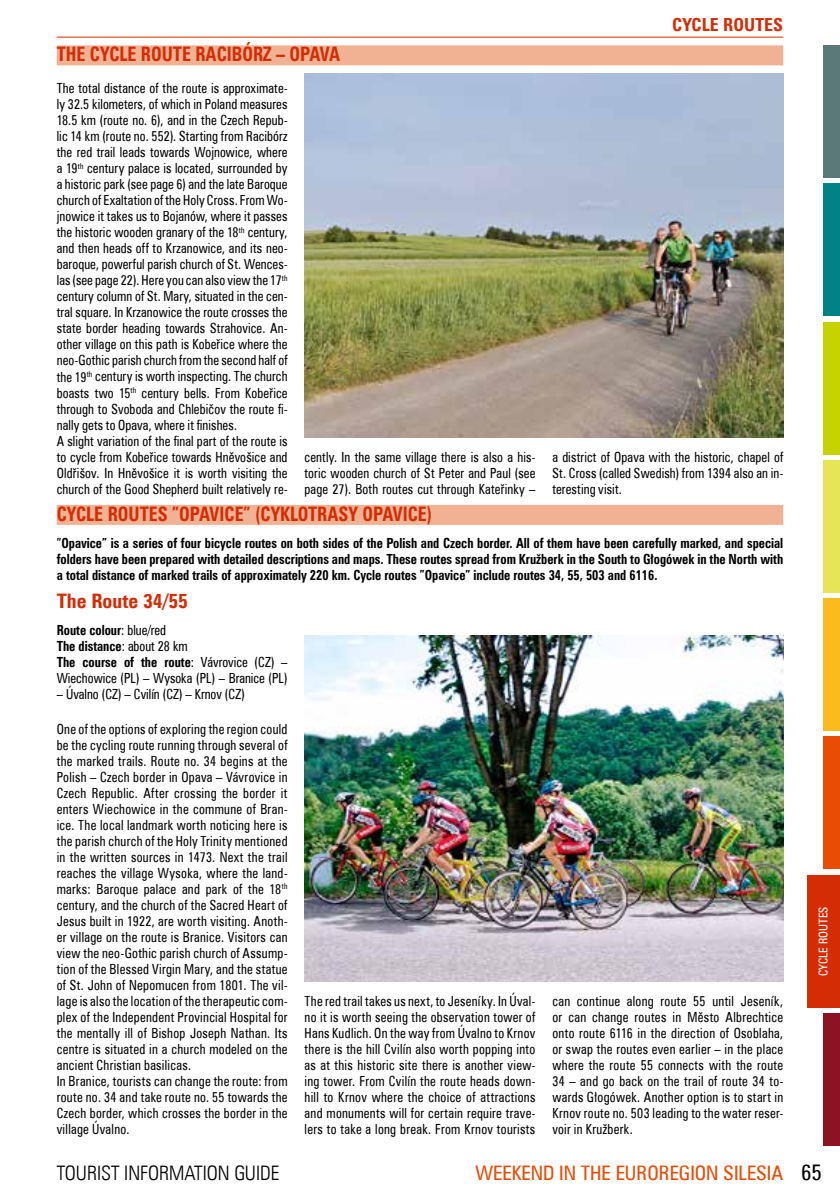
<style>
.page{position:relative;width:840px;height:1191px;background:#fff}
.page>*{position:absolute;margin:0;border:0;box-sizing:border-box;transform-origin:0 0}
.t1{font:700 20px "Zurich Cn EU";color:#d42d06;scale:.9 1}
.t2{font:20px "Zurich Cn EU";color:#e94c05}
.t3{font:20px "Zurich Lt Cn EU";color:#000}
.t4{font:700 20px "Zurich Cn EU";color:#d42d06}
.t5{font:700 18px "Zurich Cn EU";color:#d42d06}
.t6{font:14px/16px "Zurich Cn EU";letter-spacing:.02em;color:#000;text-align:justify;scale:.9 1}
.t7{font:700 14px/16px "Zurich Cn EU";color:#000;text-align:justify;scale:.9 1}
.t8{font:14px/16px "Zurich Cn EU";color:#000;scale:.9 1}
.t9{font:12px "Zurich Cn EU";color:#fff}
.s1{font-weight:400}
.s2{font-weight:700}
.s3{font-size:22px;color:#000}
</style>
<div class="page">
<div style="left:823px;top:736px;width:16px;height:133px;background:#e94c05"></div>
<div style="left:823px;top:45px;width:16px;height:133px;background:#5a7977"></div>
<div style="left:823px;top:322px;width:16px;height:132px;background:#c7d300"></div>
<div style="left:823px;top:460px;width:16px;height:132px;background:#e7e458"></div>
<div style="left:823px;top:598px;width:16px;height:133px;background:#fbbb1d"></div>
<div style="left:806px;top:874px;width:33px;height:133px;background:#d42d06"></div>
<div style="left:823px;top:1013px;width:16px;height:132px;background:#8d1323"></div>
<div style="left:823px;top:184px;width:16px;height:132px;background:#008286"></div>
<hr style="left:57px;top:37px;width:725px;height:1px;background:#d42d06">
<div style="left:57px;top:45px;width:725px;height:20px;background:#f0b293"></div>
<div style="left:57px;top:505px;width:725px;height:20px;background:#f0b293"></div>
<img style="left:304px;top:74px;width:478px;height:363px">
<img style="left:304px;top:635px;width:478px;height:346px">
<p class="t5" style="left:672px;top:14px;width:112px">CYCLE ROUTES</p>
<h1 class="t1" style="left:57px;top:42px;width:316px">THE CYCLE ROUTE RACIBÓRZ – OPAVA</h1>
<p class="t6" style="left:57px;top:80px;width:258px;text-align:left">The total distance of the route is approximate&shy;ly 32.5 kilometers, of which in Poland measures 18.5 km (route no. 6), and in the Czech Repub&shy;lic 14 km (route no. 552). Starting from Racibórz the red trail leads towards Wojnowice, where a 19<sup>th</sup> century palace is located, surrounded by a historic park (see page 6) and the late Baroque church of Exaltation of the Holy Cross. From Wo&shy;jnowice it takes us to Bojanów, where it passes the historic wooden granary of the 18<sup>th</sup> century, and then heads off to Krzanowice, and its neo&shy;baroque, powerful parish church of St. Wences&shy;las (see page 22). Here you can also view the 17<sup>th </sup>century column of St. Mary, situated in the cen&shy;tral square. In Krzanowice the route crosses the state border heading towards Strahovice. An&shy;other village on this path is Kobeřice where the neo-Gothic parish church from the second half of the 19<sup>th</sup> century is worth inspecting. The church boasts two 15<sup>th</sup> century bells. From Kobeřice through to Svoboda and Chlebičov the route fi&shy;nally gets to Opava, where it finishes.<br>A slight variation of the final part of the route is to cycle from Kobeřice towards Hněvošice and Oldřišov. In Hněvošice it is worth visiting the church of the Good Shepherd built relatively re-</p>
<p class="t6" style="left:304px;top:448px;width:258px">cently. In the same village there is also a his&shy;toric wooden church of St Peter and Paul (see page 27). Both routes cut through Kateřinky –</p>
<p class="t6" style="left:552px;top:448px;width:258px">a district of Opava with the historic, chapel of St. Cross (called Swedish) from 1394 also an in&shy;teresting visit.</p>
<h1 class="t1" style="left:57px;top:501px;width:418px">CYCLE ROUTES ”OPAVICE” (CYKLOTRASY OPAVICE)</h1>
<p class="t7" style="left:57px;top:535px;width:808px"><span class="s1">”</span>Opavice” is a series of four bicycle routes on both sides of the Polish and Czech border. All of them have been carefully marked, and special folders have been prepared with detailed descriptions and maps. These routes spread from Kružberk in the South to Głogówek in the North with a total distance of marked trails of approximately 220 km. Cycle routes ”Opavice” include routes 34, 55, 503 and 6116.</p>
<h1 class="t4" style="left:57px;top:588px;width:133px">The Route 34/55</h1>
<p class="t8" style="left:57px;top:622px;width:258px"><span class="s2">Route colour</span>: blue/red<br><span class="s2">The distance</span>: about 28 km<br><span class="s2">The course of the route</span>: Vávrovice (CZ) – Wiechowice (PL) – Wysoka (PL) – Branice (PL)</p>
<p class="t8" style="left:57px;top:686px;width:210px">– Úvalno (CZ) – Cvilín (CZ) – Krnov (CZ)</p>
<p class="t6" style="left:57px;top:720px;width:258px;text-align:left">One of the options of exploring the region could be the cycling route running through several of the marked trails. Route no. 34 begins at the Polish – Czech border in Opava – Vávrovice in Czech Republic. After crossing the border it enters Wiechowice in the commune of Bran&shy;ice. The local landmark worth noticing here is the parish church of the Holy Trinity mentioned in the written sources in 1473. Next the trail reaches the village Wysoka, where the land&shy;marks: Baroque palace and park of the 18<sup>th </sup>century, and the church of the Sacred Heart of Jesus built in 1922, are worth visiting. Anoth&shy;er village on the route is Branice. Visitors can view the neo-Gothic parish church of Assump&shy;tion of the Blessed Virgin Mary, and the statue of St. John of Nepomucen from 1801. The vil&shy;lage is also the location of the therapeutic com&shy;plex of the Independent Provincial Hospital for the mentally ill of Bishop Joseph Nathan. Its centre is situated in a church modeled on the ancient Christian basilicas.<br>In Branice, tourists can change the route: from route no. 34 and take route no. 55 towards the Czech border, which crosses the border in the village Úvalno.</p>
<p class="t6" style="left:304px;top:992px;width:258px">The red trail takes us next, to Jeseníky. In Úval&shy;no it is worth seeing the observation tower of Hans Kudlich. On the way from Úvalno to Krnov there is the hill Cvilín also worth popping into as at this historic site there is another view&shy;ing tower. From Cvilín the route heads down&shy;hill to Krnov where the choice of attractions and monuments will for certain require trave&shy;lers to take a long break. From Krnov tourists</p>
<p class="t6" style="left:552px;top:992px;width:258px">can continue along route 55 until Jeseník, or can change routes in Město Albrechtice onto route 6116 in the direction of Osoblaha, or swap the routes even earlier – in the place where the route 55 connects with the route 34 – and go back on the trail of route 34 to&shy;wards Głogówek. Another option is to start in Krnov route no. 503 leading to the water reser&shy;voir in Kružberk.</p>
<p class="t9" style="left:815px;top:976px;width:71px;rotate:-90deg">CYCLE ROUTES</p>
<h1 class="t3" style="left:57px;top:1160px;width:224px">TOURIST INFORMATION GUIDE</h1>
<h1 class="t2" style="left:475px;top:1160px;width:348px">WEEKEND IN THE EUROREGION SILESIA <span class="s3">65</span></h1>
</div>
